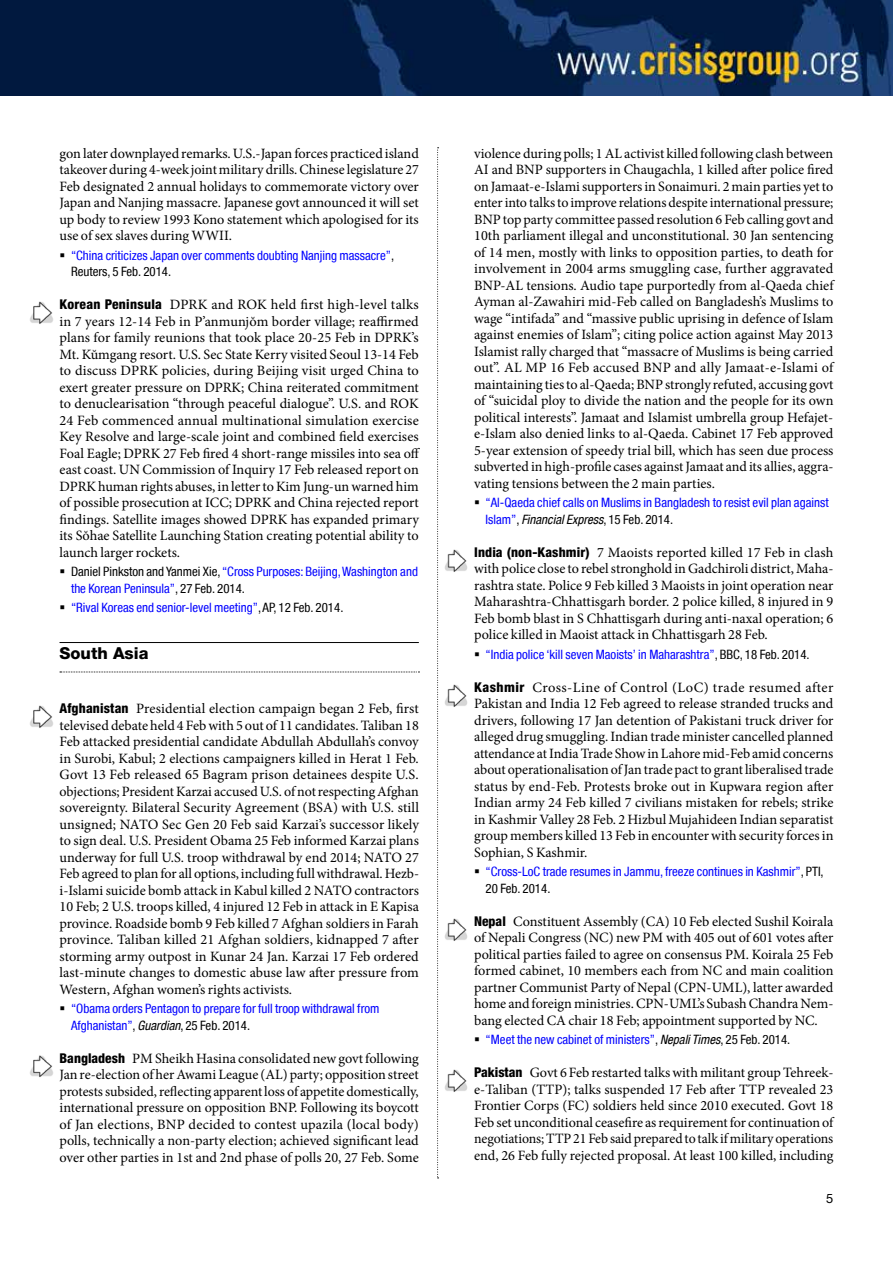
<style>
.page{position:relative;width:893px;height:1263px;background:#fff}
.page>*{position:absolute;margin:0;border:0;box-sizing:border-box;transform-origin:0 0}
.t1{font:800 16.5px "Helvetica Neue";color:#000}
.t2{font:14.25px/16.5px "Minion Pro";color:#000;text-align:justify}
.t3{font:condensed 12.9px/16.5px "Helvetica Neue LT";color:#00f}
.t4{font:12.9px "Helvetica Neue";color:#000}
.s1{color:#000}
.s2{font-family:"Helvetica Neue";font-weight:800;font-stretch:condensed;font-size:13.5px}
.s3{font-style:italic;color:#000}
</style>
<div class="page">
<img style="left:0;top:0;width:893px;height:96px">
<svg style="left:437px;top:147px;width:2px;height:1031px"></svg>
<hr style="left:60px;top:642px;width:359px;height:1px;background:#000">
<svg style="left:60px;top:672px;width:359px;height:1px"></svg>
<img style="left:30px;top:301px;width:23px;height:23px">
<img style="left:30px;top:705px;width:23px;height:23px">
<img style="left:30px;top:1055px;width:23px;height:22px">
<img style="left:445px;top:549px;width:22px;height:23px">
<img style="left:445px;top:684px;width:22px;height:23px">
<img style="left:445px;top:918px;width:22px;height:23px">
<img style="left:445px;top:1069px;width:22px;height:23px">
<p class="t2" style="left:60px;top:145px;width:361px">gon later downplayed remarks. U.S.-Japan forces practiced island takeover during 4-week joint military drills. Chinese legislature 27<br>Feb designated 2 annual holidays to commemorate victory over Japan and Nanjing massacre. Japanese govt announced it will set up body to review 1993 Kono statement which apologised for its use of sex slaves during WWII.</p>
<p class="t3" style="left:71px;top:247px;width:325px">“China criticizes Japan over comments doubting Nanjing massacre”<span class="s1">,<br>Reuters, 5 Feb. 2014.</span></p>
<p class="t2" style="left:60px;top:297px;width:362px"><span class="s2">Korean Peninsula</span> DPRK and ROK held first high-level talks in 7 years 12-14 Feb in P’anmunjŏm border village; reaffirmed plans for family reunions that took place 20-25 Feb in DPRK’s Mt. Kŭmgang resort. U.S. Sec State Kerry visited Seoul 13-14 Feb to discuss DPRK policies, during Beijing visit urged China to exert greater pressure on DPRK; China reiterated commitment to denuclearisation “through peaceful dialogue”. U.S. and ROK 24 Feb commenced annual multinational simulation exercise Key Resolve and large-scale joint and combined field exercises Foal Eagle; DPRK 27 Feb fired 4 short-range missiles into sea off east coast. UN Commission of Inquiry 17 Feb released report on DPRK human rights abuses, in letter to Kim Jung-un warned him of possible prosecution at ICC; DPRK and China rejected report findings. Satellite images showed DPRK has expanded primary its Sŏhae Satellite Launching Station creating potential ability to launch larger rockets.</p>
<p class="t3" style="left:71px;top:563px;width:348px"><span class="s1">Daniel Pinkston and Yanmei Xie,</span> “Cross Purposes: Beijing, Washington and the Korean Peninsula”<span class="s1">, 27 Feb. 2014.</span></p>
<p class="t3" style="left:71px;top:599px;width:274px">“Rival Koreas end senior-level meeting”<span class="s1">, AP, 12 Feb. 2014.</span></p>
<p class="t1" style="left:60px;top:643px;width:90px">South Asia</p>
<p class="t2" style="left:60px;top:700px;width:361px"><span class="s2">Afghanistan</span> Presidential election campaign began 2 Feb, first televised debate held 4 Feb with 5 out of 11 candidates. Taliban 18<br>Feb attacked presidential candidate Abdullah Abdullah’s convoy in Surobi, Kabul; 2 elections campaigners killed in Herat 1 Feb.<br>Govt 13 Feb released 65 Bagram prison detainees despite U.S. objections; President Karzai accused U.S. of not respecting Afghan sovereignty. Bilateral Security Agreement (BSA) with U.S. still unsigned; NATO Sec Gen 20 Feb said Karzai’s successor likely to sign deal. U.S. President Obama 25 Feb informed Karzai plans underway for full U.S. troop withdrawal by end 2014; NATO 27<br>Feb agreed to plan for all options, including full withdrawal. Hezb&shy;i-Islami suicide bomb attack in Kabul killed 2 NATO contractors 10 Feb; 2 U.S. troops killed, 4 injured 12 Feb in attack in E Kapisa province. Roadside bomb 9 Feb killed 7 Afghan soldiers in Farah province. Taliban killed 21 Afghan soldiers, kidnapped 7 after storming army outpost in Kunar 24 Jan. Karzai 17 Feb ordered last-minute changes to domestic abuse law after pressure from Western, Afghan women’s rights activists.</p>
<p class="t3" style="left:71px;top:1000px;width:310px">“Obama orders Pentagon to prepare for full troop withdrawal from<br>Afghanistan”<span class="s1">,</span> <span class="s3">Guardian</span><span class="s1">, 25 Feb. 2014.</span></p>
<p class="t2" style="left:60px;top:1050px;width:361px"><span class="s2">Bangladesh</span> PM Sheikh Hasina consolidated new govt following Jan re-election of her Awami League (AL) party; opposition street protests subsided, reflecting apparent loss of appetite domestically, international pressure on opposition BNP. Following its boycott of Jan elections, BNP decided to contest upazila (local body) polls, technically a non-party election; achieved significant lead over other parties in 1st and 2nd phase of polls 20, 27 Feb. Some</p>
<p class="t2" style="left:474px;top:145px;width:361px">violence during polls; 1 AL activist killed following clash between AI and BNP supporters in Chaugachla, 1 killed after police fired on Jamaat-e-Islami supporters in Sonaimuri. 2 main parties yet to enter into talks to improve relations despite international pressure; BNP top party committee passed resolution 6 Feb calling govt and 10th parliament illegal and unconstitutional. 30 Jan sentencing of 14 men, mostly with links to opposition parties, to death for involvement in 2004 arms smuggling case, further aggravated BNP-AL tensions. Audio tape purportedly from al-Qaeda chief Ayman al-Zawahiri mid-Feb called on Bangladesh’s Muslims to wage “intifada” and “massive public uprising in defence of Islam against enemies of Islam”; citing police action against May 2013<br>Islamist rally charged that “massacre of Muslims is being carried out”. AL MP 16 Feb accused BNP and ally Jamaat-e-Islami of maintaining ties to al-Qaeda; BNP strongly refuted, accusing govt of “suicidal ploy to divide the nation and the people for its own political interests”. Jamaat and Islamist umbrella group Hefajet&shy;e-Islam also denied links to al-Qaeda. Cabinet 17 Feb approved 5-year extension of speedy trial bill, which has seen due process subverted in high-profile cases against Jamaat and its allies, aggra&shy;vating tensions between the 2 main parties.</p>
<p class="t3" style="left:486px;top:494px;width:345px">“Al-Qaeda chief calls on Muslims in Bangladesh to resist evil plan against<br>Islam”<span class="s1">,</span> <span class="s3">Financial Express</span><span class="s1">, 15 Feb. 2014.</span></p>
<p class="t2" style="left:474px;top:544px;width:361px"><span class="s2">India (non-Kashmir)</span> 7 Maoists reported killed 17 Feb in clash with police close to rebel stronghold in Gadchiroli district, Maha&shy;rashtra state. Police 9 Feb killed 3 Maoists in joint operation near Maharashtra-Chhattisgarh border. 2 police killed, 8 injured in 9<br>Feb bomb blast in S Chhattisgarh during anti-naxal operation; 6 police killed in Maoist attack in Chhattisgarh 28 Feb.</p>
<p class="t3" style="left:486px;top:646px;width:326px">“India police ‘kill seven Maoists’ in Maharashtra”<span class="s1">, BBC, 18 Feb. 2014.</span></p>
<p class="t2" style="left:474px;top:679px;width:361px"><span class="s2">Kashmir</span> Cross-Line of Control (LoC) trade resumed after Pakistan and India 12 Feb agreed to release stranded trucks and drivers, following 17 Jan detention of Pakistani truck driver for alleged drug smuggling. Indian trade minister cancelled planned attendance at India Trade Show in Lahore mid-Feb amid concerns about operationalisation of Jan trade pact to grant liberalised trade status by end-Feb. Protests broke out in Kupwara region after Indian army 24 Feb killed 7 civilians mistaken for rebels; strike in Kashmir Valley 28 Feb. 2 Hizbul Mujahideen Indian separatist group members killed 13 Feb in encounter with security forces in Sophian, S Kashmir.</p>
<p class="t3" style="left:486px;top:863px;width:340px">“Cross-LoC trade resumes in Jammu, freeze continues in Kashmir”<span class="s1">, PTI,<br>20 Feb. 2014.</span></p>
<p class="t2" style="left:474px;top:913px;width:361px"><span class="s2">Nepal</span> Constituent Assembly (CA) 10 Feb elected Sushil Koirala of Nepali Congress (NC) new PM with 405 out of 601 votes after political parties failed to agree on consensus PM. Koirala 25 Feb formed cabinet, 10 members each from NC and main coalition partner Communist Party of Nepal (CPN-UML), latter awarded home and foreign ministries. CPN-UML’s Subash Chandra Nem&shy;bang elected CA chair 18 Feb; appointment supported by NC.</p>
<p class="t3" style="left:486px;top:1031px;width:306px">“Meet the new cabinet of ministers”<span class="s1">,</span> <span class="s3">Nepali Times</span><span class="s1">, 25 Feb. 2014.</span></p>
<p class="t2" style="left:474px;top:1065px;width:361px"><span class="s2">Pakistan</span> Govt 6 Feb restarted talks with militant group Tehreek&shy;e-Taliban (TTP); talks suspended 17 Feb after TTP revealed 23<br>Frontier Corps (FC) soldiers held since 2010 executed. Govt 18<br>Feb set unconditional ceasefire as requirement for continuation of negotiations; TTP 21 Feb said prepared to talk if military operations end, 26 Feb fully rejected proposal. At least 100 killed, including</p>
<p class="t4" style="left:826px;top:1191px;width:9px">5</p>
</div>
